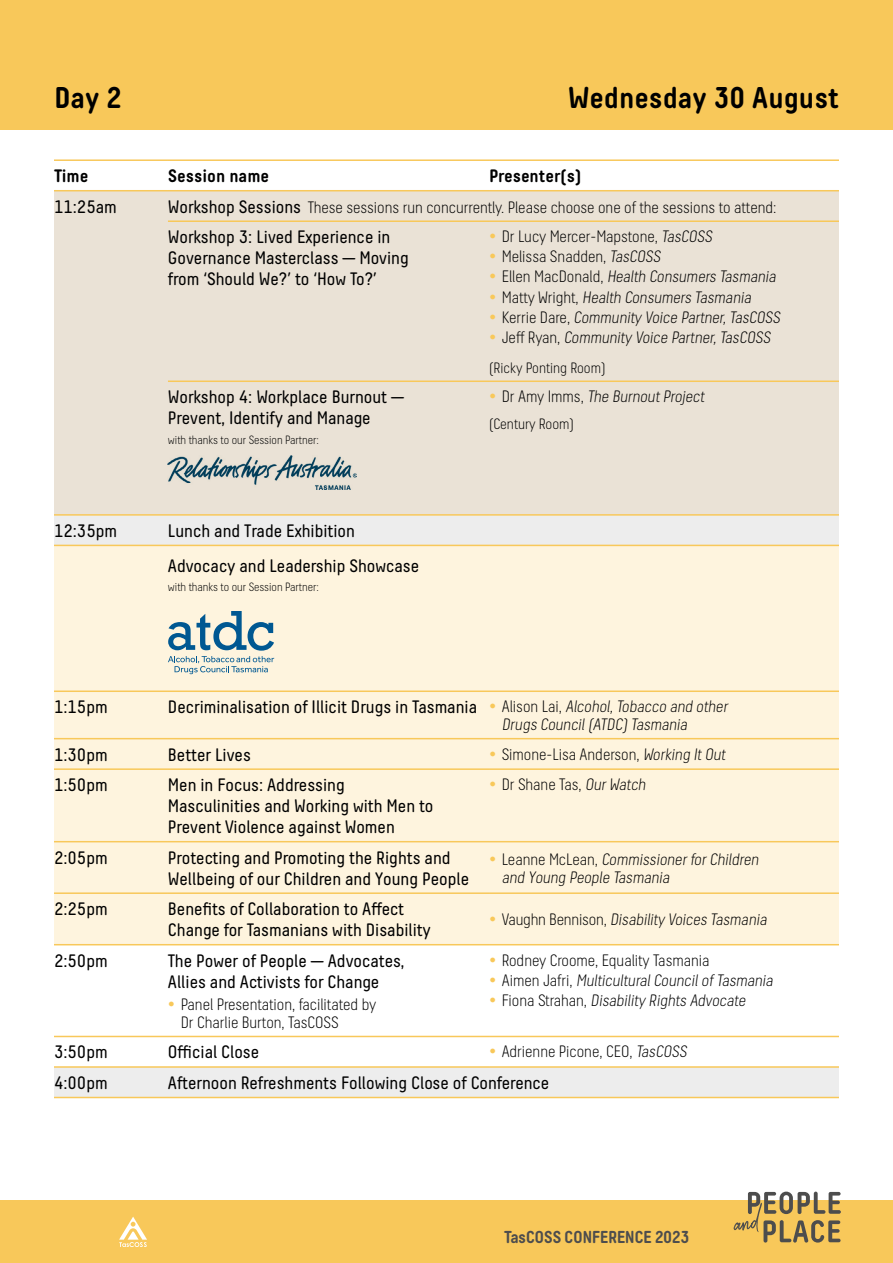
<style>
.page{position:relative;width:893px;height:1263px;background:#fff}
.page>*{position:absolute;margin:0;border:0;box-sizing:border-box;transform-origin:0 0}
.H2{font:700 30px "Decima Round A";color:#000}
.Body_Table_Regular{font:18px/21px "Decima Round A";color:#000}
.Body_Table{font:18px/21px "Decima Round A";color:#000}
.Body{font:700 18px "Decima Round A";color:#000}
.t1{font:700 17.25px "Decima Round A";letter-spacing:-.03em;color:#4d4d4d}
.Body_Table_Regular-2{font:16.5px/18px "Decima Round A Light";color:#000}
.Body_Table-2{font:15px "Decima Round A Light";color:#000}
.with_thanks_to_our_partner{font:12px "Decima Round A Light";color:#000}
.s1{font-family:"Decima Round A";font-size:18px}
.s2{color:#f8c85a}
</style>
<div class="page">
<div style="left:0;top:0;width:893px;height:130px;background:#f8c85a"></div>
<div style="left:54px;top:191px;width:785px;height:323px;background:#eae2d6"></div>
<svg style="left:54px;top:516px;width:785px;height:581px"></svg>
<div style="left:54px;top:546px;width:785px;height:398px;background:#fef4de"></div>
<hr style="left:54px;top:159px;width:114px;height:2px;background:#f8c85a">
<hr style="left:168px;top:159px;width:321px;height:2px;background:#f8c85a">
<hr style="left:489px;top:159px;width:350px;height:2px;background:#f8c85a">
<hr style="left:54px;top:190px;width:114px;height:1px;background:#f8c85a">
<hr style="left:168px;top:190px;width:321px;height:1px;background:#f8c85a">
<hr style="left:489px;top:190px;width:350px;height:1px;background:#f8c85a">
<hr style="left:168px;top:220px;width:321px;height:2px;background:#f8c85a">
<hr style="left:489px;top:220px;width:350px;height:2px;background:#f8c85a">
<hr style="left:168px;top:380px;width:321px;height:2px;background:#f8c85a">
<hr style="left:489px;top:380px;width:350px;height:2px;background:#f8c85a">
<hr style="left:54px;top:514px;width:114px;height:2px;background:#f8c85a">
<hr style="left:168px;top:514px;width:321px;height:2px;background:#f8c85a">
<hr style="left:489px;top:514px;width:350px;height:2px;background:#f8c85a">
<hr style="left:54px;top:545px;width:114px;height:1px;background:#f8c85a">
<hr style="left:168px;top:545px;width:321px;height:1px;background:#f8c85a">
<hr style="left:489px;top:545px;width:350px;height:1px;background:#f8c85a">
<hr style="left:54px;top:690px;width:114px;height:2px;background:#f8c85a">
<hr style="left:168px;top:690px;width:321px;height:2px;background:#f8c85a">
<hr style="left:489px;top:690px;width:350px;height:2px;background:#f8c85a">
<hr style="left:54px;top:738px;width:114px;height:1px;background:#f8c85a">
<hr style="left:168px;top:738px;width:321px;height:1px;background:#f8c85a">
<hr style="left:489px;top:738px;width:350px;height:1px;background:#f8c85a">
<hr style="left:54px;top:768px;width:114px;height:2px;background:#f8c85a">
<hr style="left:168px;top:768px;width:321px;height:2px;background:#f8c85a">
<hr style="left:489px;top:768px;width:350px;height:2px;background:#f8c85a">
<hr style="left:54px;top:841px;width:114px;height:1px;background:#f8c85a">
<hr style="left:168px;top:841px;width:321px;height:1px;background:#f8c85a">
<hr style="left:489px;top:841px;width:350px;height:1px;background:#f8c85a">
<hr style="left:54px;top:892px;width:114px;height:2px;background:#f8c85a">
<hr style="left:168px;top:892px;width:321px;height:2px;background:#f8c85a">
<hr style="left:489px;top:892px;width:350px;height:2px;background:#f8c85a">
<hr style="left:54px;top:944px;width:114px;height:1px;background:#f8c85a">
<hr style="left:168px;top:944px;width:321px;height:1px;background:#f8c85a">
<hr style="left:489px;top:944px;width:350px;height:1px;background:#f8c85a">
<hr style="left:54px;top:1036px;width:114px;height:1px;background:#f8c85a">
<hr style="left:168px;top:1036px;width:321px;height:1px;background:#f8c85a">
<hr style="left:489px;top:1036px;width:350px;height:1px;background:#f8c85a">
<hr style="left:54px;top:1066px;width:114px;height:2px;background:#f8c85a">
<hr style="left:168px;top:1066px;width:321px;height:2px;background:#f8c85a">
<hr style="left:489px;top:1066px;width:350px;height:2px;background:#f8c85a">
<hr style="left:54px;top:1097px;width:114px;height:1px;background:#f8c85a">
<hr style="left:168px;top:1097px;width:321px;height:1px;background:#f8c85a">
<hr style="left:489px;top:1097px;width:350px;height:1px;background:#f8c85a">
<img style="left:168px;top:456px;width:188px;height:34px">
<svg style="left:168px;top:611px;width:106px;height:63px"></svg>
<div style="left:0;top:1200px;width:893px;height:63px;background:#f8c85a"></div>
<svg style="left:734px;top:1191px;width:107px;height:51px"></svg>
<svg style="left:119px;top:1216px;width:28px;height:31px"></svg>
<h3 class="H2" style="left:54px;top:79px;width:69px">Day 2</h3>
<h3 class="H2" style="left:568px;top:79px;width:273px">Wednesday 30 August</h3>
<p class="Body" style="left:54px;top:165px;width:36px">Time</p>
<p class="Body" style="left:168px;top:165px;width:103px">Session name</p>
<p class="Body" style="left:489px;top:165px;width:94px">Presenter(s)</p>
<p class="Body_Table_Regular" style="left:54px;top:196px;width:64px">11:25am</p>
<p class="Body_Table_Regular-2" style="left:168px;top:198px;width:610px"><span class="s1">Workshop Sessions</span> These sessions run concurrently. Please choose one of the sessions to attend:</p>
<h3 class="Body_Table" style="left:168px;top:226px;width:242px">Workshop 3: Lived Experience in<br>Governance Masterclass — Moving from ‘Should We?’ to ‘How To?’</h3>
<p class="Body_Table_Regular-2" style="left:489px;top:227px;width:227px"><span class="s2">•</span> Dr Lucy Mercer-Mapstone, TasCOSS</p>
<p class="Body_Table_Regular-2" style="left:489px;top:248px;width:176px"><span class="s2">•</span> Melissa Snadden, TasCOSS</p>
<p class="Body_Table_Regular-2" style="left:489px;top:268px;width:291px"><span class="s2">•</span> E l le n Ma c D o n a ld , Health Consumers Tasmania</p>
<p class="Body_Table_Regular-2" style="left:489px;top:288px;width:266px"><span class="s2">•</span> Matty Wri g ht, Health Consumers Tasmania</p>
<p class="Body_Table_Regular-2" style="left:489px;top:308px;width:295px"><span class="s2">•</span> Ke rri e D a re , Community Voice Partner,TasCOSS</p>
<p class="Body_Table_Regular-2" style="left:489px;top:328px;width:285px"><span class="s2">•</span> Jeff Rya n , Community Voice Partner,TasCOSS</p>
<h3 class="Body_Table-2" style="left:489px;top:359px;width:118px">(Ricky Ponting Room)</h3>
<h3 class="Body_Table" style="left:168px;top:386px;width:238px">Workshop 4: Workplace Burnout —<br>Prevent, Identify and Manage</h3>
<p class="with_thanks_to_our_partner" style="left:168px;top:433px;width:152px">with thanks to our Session Partner:</p>
<p class="Body_Table_Regular" style="left:54px;top:520px;width:65px">12:35pm</p>
<h3 class="Body_Table" style="left:168px;top:520px;width:188px">Lunch and Trade Exhibition</h3>
<h3 class="Body_Table" style="left:168px;top:555px;width:253px">Advocacy and Leadership Showcase</h3>
<p class="with_thanks_to_our_partner" style="left:168px;top:580px;width:152px">with thanks to our Session Partner:</p>
<p class="Body_Table_Regular-2" style="left:489px;top:387px;width:219px"><span class="s2">•</span> D r A my I m m s , The Burnout Project</p>
<h3 class="Body_Table-2" style="left:489px;top:416px;width:87px">(Century Room)</h3>
<h3 class="Body_Table" style="left:54px;top:696px;width:55px">1:15pm</h3>
<p class="Body_Table_Regular" style="left:168px;top:696px;width:311px">Decriminalisation of Illicit Drugs in Tasmania</p>
<p class="Body_Table_Regular-2" style="left:502px;top:697px;width:230px;text-indent:-13px"><span class="s2">•</span> A l i s o n La i , Alcohol,Tobacco and other<br>Drugs Council(ATDC) Tasmania</p>
<h3 class="Body_Table" style="left:54px;top:744px;width:55px">1:30pm</h3>
<p class="Body_Table_Regular" style="left:168px;top:744px;width:84px">Better Lives</p>
<p class="Body_Table_Regular-2" style="left:489px;top:745px;width:240px"><span class="s2">•</span> Simone-Lisa Anderson, WorkingItOut</p>
<p class="Body_Table_Regular" style="left:54px;top:774px;width:55px">1:50pm</p>
<p class="Body_Table_Regular" style="left:168px;top:774px;width:267px">Men in Focus: Addressing<br>Masculinities and Working with Men to<br>Prevent Violence against Women</p>
<p class="Body_Table_Regular-2" style="left:489px;top:775px;width:161px"><span class="s2">•</span> Dr Shane Tas, OurWatch</p>
<p class="Body_Table_Regular" style="left:54px;top:847px;width:55px">2:05pm</p>
<p class="Body_Table_Regular" style="left:168px;top:847px;width:303px">Protecting and Promoting the Rights and<br>Wellbeing of our Children and Young People</p>
<p class="Body_Table_Regular-2" style="left:502px;top:850px;width:261px;text-indent:-13px"><span class="s2">•</span> Le a n n e Mc Le a n , CommissionerforChildren and Young People Tasmania</p>
<p class="Body_Table_Regular" style="left:54px;top:898px;width:55px">2:25pm</p>
<p class="Body_Table_Regular" style="left:168px;top:898px;width:264px">Benefits of Collaboration to Affect<br>Change for Tasmanians with Disability</p>
<p class="Body_Table_Regular-2" style="left:489px;top:910px;width:282px"><span class="s2">•</span> Vaughn Bennison, Disability Voices Tasmania</p>
<p class="Body_Table_Regular" style="left:54px;top:950px;width:55px">2:50pm</p>
<p class="Body_Table_Regular" style="left:168px;top:950px;width:238px">The Power of People — Advocates,<br>Allies and Activists for Change</p>
<p class="Body_Table_Regular-2" style="left:181px;top:995px;width:197px;text-indent:-13px"><span class="s2">•</span> Panel Presentation, facilitated by<br>Dr Charlie Burton, TasCOSS</p>
<p class="Body_Table_Regular-2" style="left:489px;top:951px;width:222px"><span class="s2">•</span> Rodney Croome, Equality Tasmania</p>
<p class="Body_Table_Regular-2" style="left:489px;top:971px;width:288px"><span class="s2">•</span> A i m e n Jafri , Multicultural Council of Tasmania</p>
<p class="Body_Table_Regular-2" style="left:489px;top:991px;width:261px"><span class="s2">•</span> Fi o n a St ra h a n , Disability Rights Advocate</p>
<p class="Body_Table_Regular" style="left:54px;top:1042px;width:55px">3:50pm</p>
<p class="Body_Table_Regular" style="left:168px;top:1042px;width:93px">Official Close</p>
<p class="Body_Table_Regular-2" style="left:489px;top:1043px;width:202px"><span class="s2">•</span> Adrienne Picone, CEO, TasCOSS</p>
<p class="Body_Table_Regular" style="left:54px;top:1072px;width:55px">4:00pm</p>
<p class="Body_Table_Regular" style="left:168px;top:1072px;width:383px">Afternoon Refreshments Following Close of Conference</p>
<p class="t1" style="left:504px;top:1226px;width:187px">TasCOSS CONFERENCE 2023</p>
</div>
